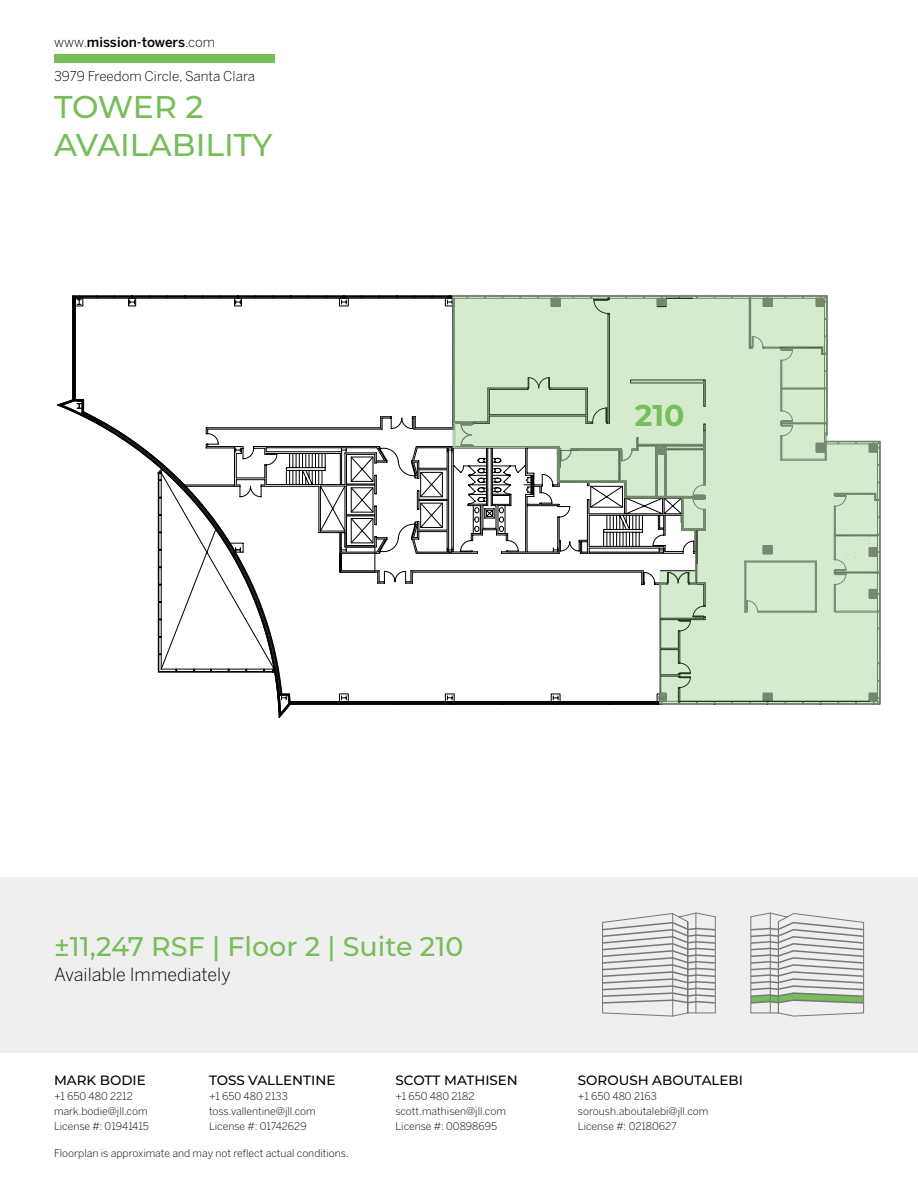
<style>
.page{position:relative;width:918px;height:1188px;background:#fff}
.page>*{position:absolute;margin:0;border:0;box-sizing:border-box;transform-origin:0 0}
.t1{font:500 31.5px/37.8px "Montserrat";color:#77bd5a}
.t2{font:700 30px "Montserrat";color:#77bd5a}
.t3{font:500 27px "Montserrat";color:#77bd5a}
.t4{font:300 18px "Benton Sans";color:#000}
.t5{font:500 13.5px "Montserrat";color:#000}
.t6{font:300 13.5px "Benton Sans";color:#000}
.t7{font:500 13.5px "Benton Sans";color:#000}
.t8{font:300 10.5px/15px "Benton Sans";color:#000}
.s1{font-weight:300}
</style>
<div class="page">
<div style="left:54px;top:54px;width:221px;height:9px;background:#77bd5a"></div>
<div style="left:0;top:877px;width:918px;height:175px;background:#efefef"></div>
<svg style="left:602px;top:912px;width:114px;height:105px"></svg>
<hr style="left:695px;top:913px;width:1px;height:100px;background:#757779">
<svg style="left:750px;top:912px;width:114px;height:105px"></svg>
<hr style="left:770px;top:913px;width:1px;height:100px;background:#757779">
<svg style="left:57px;top:295px;width:824px;height:410px"></svg>
<p class="t7" style="left:54px;top:34px;width:163px"><span class="s1">www.</span>mission-towers<span class="s1">.com</span></p>
<p class="t6" style="left:54px;top:68px;width:203px">3979 Freedom Circle, Santa Clara</p>
<h1 class="t1" style="left:54px;top:87px;width:220px">TOWER 2<br>AVAILABILITY</h1>
<h2 class="t2" style="left:635px;top:394px;width:51px">210</h2>
<h3 class="t3" style="left:54px;top:928px;width:411px">±11,247 RSF | Floor 2 | Suite 210</h3>
<h3 class="t4" style="left:54px;top:964px;width:178px">Available Immediately</h3>
<p class="t5" style="left:54px;top:1071px;width:93px">MARK BODIE</p>
<p class="t8" style="left:54px;top:1088px;width:97px">+1 650 480 2212 mark.bodie@jll.com<br>License #: 01941415</p>
<p class="t5" style="left:209px;top:1071px;width:128px">TOSS VALLENTINE</p>
<p class="t8" style="left:209px;top:1088px;width:108px">+1 650 480 2133 toss.vallentine@jll.com<br>License #: 01742629</p>
<p class="t8" style="left:54px;top:1146px;width:296px">Floorplan is approximate and may not reflect actual conditions.</p>
<p class="t5" style="left:395px;top:1071px;width:124px">SCOTT MATHISEN</p>
<p class="t8" style="left:395px;top:1088px;width:112px">+1 650 480 2182 scott.mathisen@jll.com<br>License #: 00898695</p>
<p class="t5" style="left:578px;top:1071px;width:167px">SOROUSH ABOUTALEBI</p>
<p class="t8" style="left:578px;top:1088px;width:132px">+1 650 480 2163 soroush.aboutalebi@jll.com<br>License #: 02180627</p>
</div>
